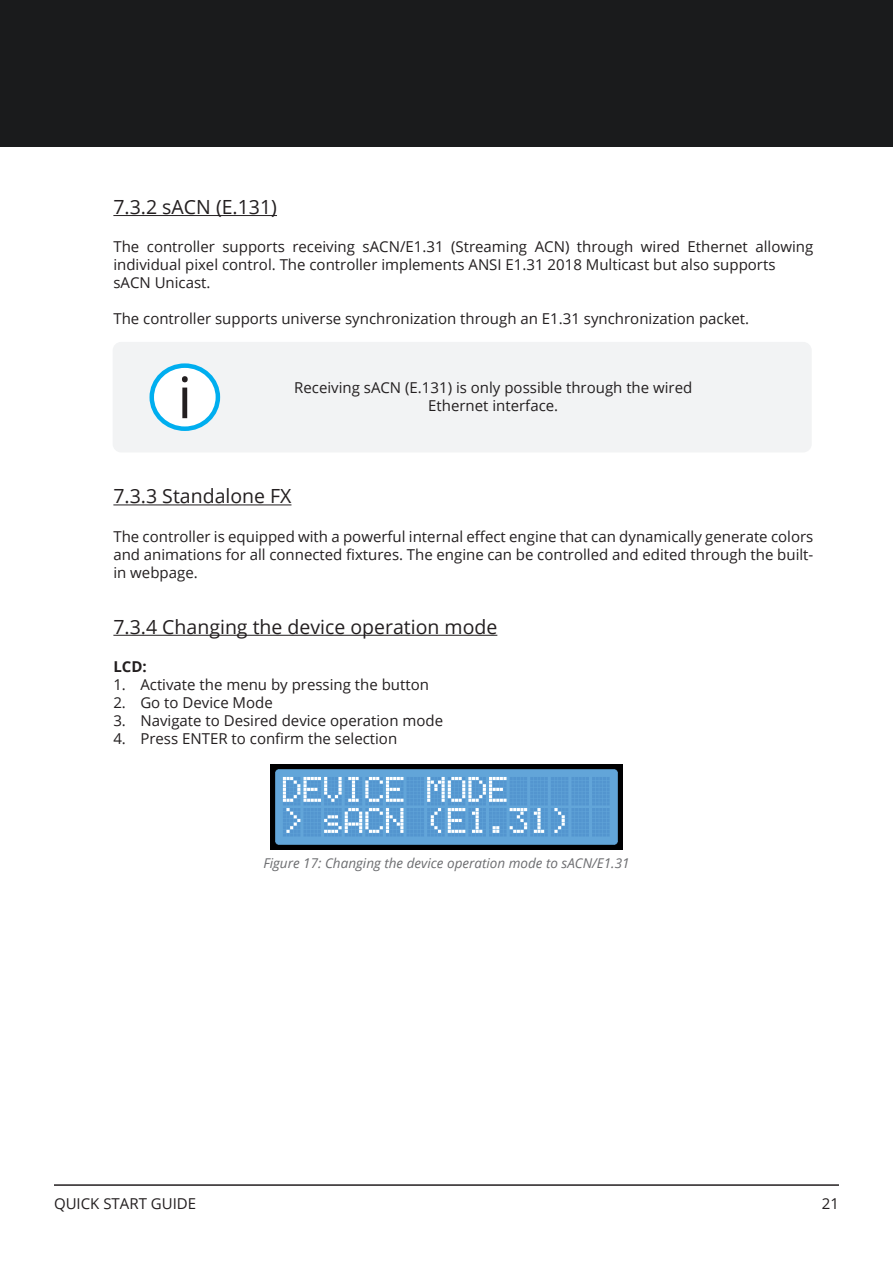
<style>
.page{position:relative;width:893px;height:1263px;background:#fff}
.page>*{position:absolute;margin:0;border:0;box-sizing:border-box;transform-origin:0 0}
.t1{font:19.5px "Open Sans";color:#231f20}
.t2{font:15px/18px "Open Sans";color:#231f20}
.t3{font:700 15px "Open Sans";color:#231f20}
.t4{font:italic 13.5px "Open Sans";color:#6c6d70}
</style>
<div class="page">
<div style="left:0;top:0;width:893px;height:147px;background:#1a1b1c"></div>
<hr style="left:54px;top:1184px;width:785px;height:2px;background:#231f20">
<hr style="left:113px;top:215px;width:164px;height:1px;background:#231f20">
<hr style="left:113px;top:504px;width:178px;height:1px;background:#231f20">
<hr style="left:113px;top:635px;width:384px;height:1px;background:#231f20">
<div style="left:113px;top:342px;width:699px;height:110px;background:#f2f3f4;border-radius:9px"></div>
<div style="left:152px;top:366px;width:66px;height:63px;background:#fff;border-radius:50%"></div>
<div style="left:149px;top:363px;width:71px;height:68px;border:4px solid #00aeef;border-radius:50%"></div>
<svg style="left:182px;top:376px;width:6px;height:42px"></svg>
<img style="left:271px;top:765px;width:351px;height:85px">
<h1 class="t1" style="left:113px;top:194px;width:165px">7.3.2 sACN (E.131)</h1>
<p class="t2" style="left:113px;top:238px;width:701px">The controller supports receiving sACN/E1.31 (Streaming ACN) through wired Ethernet allowing individual pixel control. The controller implements ANSI E1.31 2018 Multicast but also supports sACN Unicast.</p>
<p class="t2" style="left:113px;top:310px;width:637px">The controller supports universe synchronization through an E1.31 synchronization packet.</p>
<p class="t2" style="left:294px;top:378px;width:400px;text-align:center">Receiving sACN (E.131) is only possible through the wired<br>Ethernet interface.</p>
<h1 class="t1" style="left:113px;top:483px;width:180px">7.3.3 Standalone FX</h1>
<p class="t2" style="left:113px;top:527px;width:701px;text-align:justify">The controller is equipped with a powerful internal effect engine that can dynamically generate colors and animations for all connected fixtures. The engine can be controlled and edited through the built&shy;in webpage.</p>
<h1 class="t1" style="left:113px;top:613px;width:386px">7.3.4 Changing the device operation mode</h1>
<p class="t3" style="left:113px;top:656px;width:35px">LCD:</p>
<p class="t2" style="left:113px;top:675px;width:317px">1. Activate the menu by pressing the button</p>
<p class="t2" style="left:113px;top:693px;width:161px">2. Go to Device Mode</p>
<p class="t2" style="left:113px;top:711px;width:331px">3. Navigate to Desired device operation mode</p>
<p class="t2" style="left:113px;top:729px;width:285px">4. Press ENTER to confirm the selection</p>
<p class="t4" style="left:263px;top:853px;width:368px">Figure 17: Changing the device operation mode to sACN/E1.31</p>
<p class="t2" style="left:54px;top:1194px;width:144px">QUICK START GUIDE</p>
<p class="t2" style="left:822px;top:1194px;width:19px">21</p>
</div>
